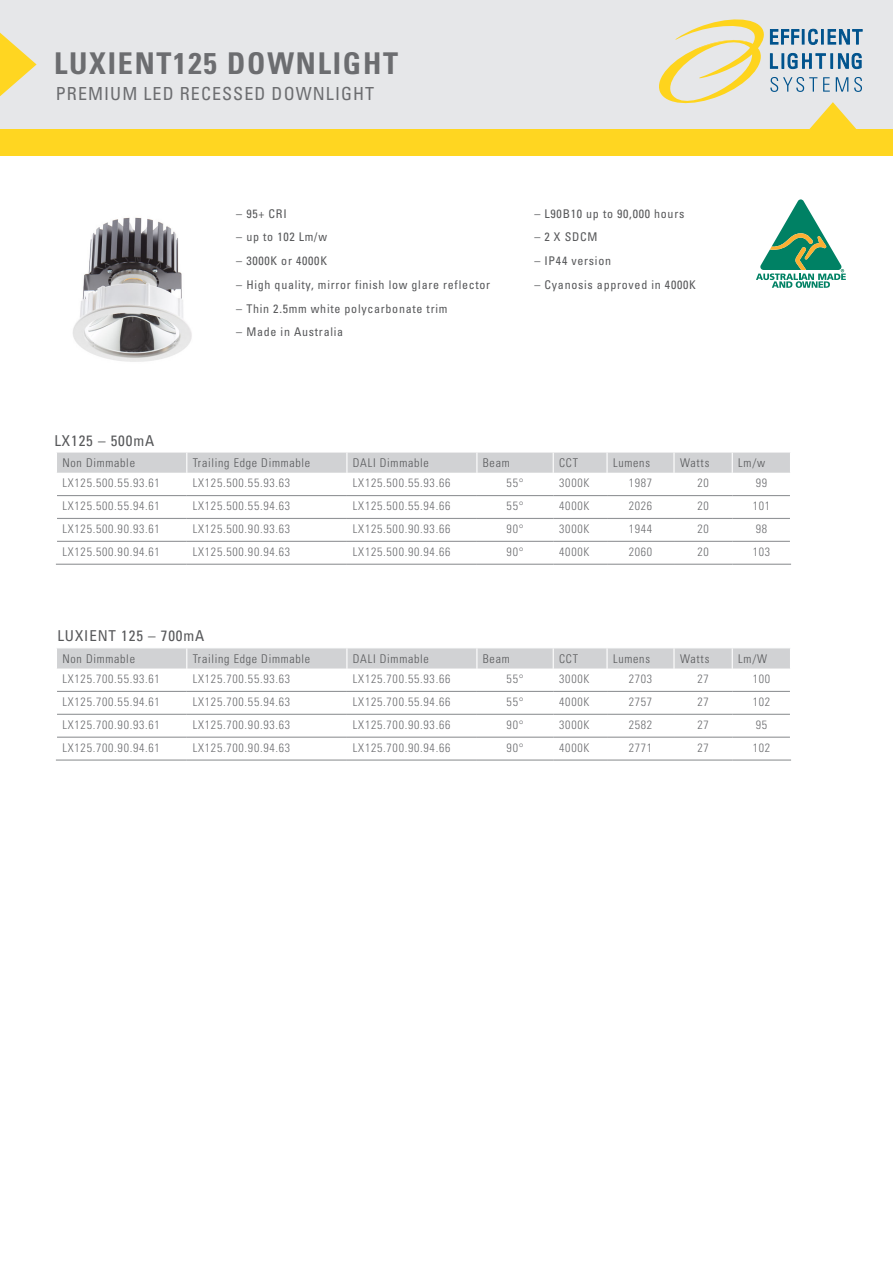
<style>
.page{position:relative;width:893px;height:1263px;background:#fff}
.page>*{position:absolute;margin:0;border:0;box-sizing:border-box;transform-origin:0 0}
.MAIN_PRODUCT_HEADING{font:700 condensed 30px "Univers LT Std";letter-spacing:.06em;color:#6c6d70}
.MAIN_PRODUCT_HEADING-2{font:condensed 18px "Univers LT Std";letter-spacing:.06em;color:#6c6d70}
.t1{font:condensed 15px "Univers LT Std";letter-spacing:.06em;color:#57585a}
.TABLE_DATA{font:300 condensed 12px "Univers LT Std";letter-spacing:.06em;color:#6c6d70}
.DOT_POINTS{font:condensed 12px "Univers LT Std";letter-spacing:.06em;color:#57585a}
.TABLE_HEADINGS{font:300 condensed 12px "Univers LT Std";letter-spacing:.06em;color:#57585a}
</style>
<div class="page">
<div style="left:0;top:0;width:893px;height:129px;background:#e6e7e9"></div>
<div style="left:0;top:129px;width:893px;height:26px;background:#ffd621"></div>
<svg style="left:659px;top:19px;width:204px;height:110px"></svg>
<svg style="left:0;top:33px;width:37px;height:63px"></svg>
<img style="left:73px;top:217px;width:119px;height:145px">
<svg style="left:756px;top:199px;width:90px;height:89px"></svg>
<hr style="left:56px;top:564px;width:131px;height:1px;background:#939598">
<hr style="left:187px;top:564px;width:160px;height:1px;background:#939598">
<hr style="left:347px;top:564px;width:130px;height:1px;background:#939598">
<hr style="left:477px;top:564px;width:76px;height:1px;background:#939598">
<hr style="left:553px;top:564px;width:54px;height:1px;background:#939598">
<hr style="left:607px;top:564px;width:67px;height:1px;background:#939598">
<hr style="left:674px;top:564px;width:58px;height:1px;background:#939598">
<hr style="left:732px;top:564px;width:59px;height:1px;background:#939598">
<svg style="left:56px;top:452px;width:735px;height:112px"></svg>
<hr style="left:57px;top:495px;width:130px;height:1px;background:#939598">
<hr style="left:187px;top:495px;width:160px;height:1px;background:#939598">
<hr style="left:347px;top:495px;width:130px;height:1px;background:#939598">
<hr style="left:477px;top:495px;width:76px;height:1px;background:#939598">
<hr style="left:553px;top:495px;width:54px;height:1px;background:#939598">
<hr style="left:607px;top:495px;width:67px;height:1px;background:#939598">
<hr style="left:674px;top:495px;width:58px;height:1px;background:#939598">
<hr style="left:732px;top:495px;width:58px;height:1px;background:#939598">
<hr style="left:56px;top:759px;width:131px;height:2px;background:#939598">
<hr style="left:187px;top:759px;width:160px;height:2px;background:#939598">
<hr style="left:347px;top:759px;width:130px;height:2px;background:#939598">
<hr style="left:477px;top:759px;width:76px;height:2px;background:#939598">
<hr style="left:553px;top:759px;width:54px;height:2px;background:#939598">
<hr style="left:607px;top:759px;width:67px;height:2px;background:#939598">
<hr style="left:674px;top:759px;width:58px;height:2px;background:#939598">
<hr style="left:732px;top:759px;width:59px;height:2px;background:#939598">
<svg style="left:57px;top:648px;width:733px;height:90px"></svg>
<hr style="left:57px;top:691px;width:130px;height:1px;background:#939598">
<hr style="left:187px;top:691px;width:160px;height:1px;background:#939598">
<hr style="left:347px;top:691px;width:130px;height:1px;background:#939598">
<hr style="left:477px;top:691px;width:76px;height:1px;background:#939598">
<hr style="left:553px;top:691px;width:54px;height:1px;background:#939598">
<hr style="left:607px;top:691px;width:67px;height:1px;background:#939598">
<hr style="left:674px;top:691px;width:58px;height:1px;background:#939598">
<hr style="left:732px;top:691px;width:58px;height:1px;background:#939598">
<p class="MAIN_PRODUCT_HEADING" style="left:54px;top:45px;width:346px">LUXIENT125 DOWNLIGHT</p>
<p class="MAIN_PRODUCT_HEADING-2" style="left:56px;top:82px;width:320px">PREMIUM LED RECESSED DOWNLIGHT</p>
<p class="t1" style="left:54px;top:431px;width:101px">LX125 – 500mA</p>
<p class="DOT_POINTS" style="left:236px;top:206px;width:52px">– 95+ CRI</p>
<p class="DOT_POINTS" style="left:236px;top:229px;width:92px">– up to 102 Lm/w</p>
<p class="DOT_POINTS" style="left:236px;top:253px;width:92px">– 3000K or 4000K</p>
<p class="DOT_POINTS" style="left:236px;top:277px;width:256px">– High quality, mirror finish low glare reflector</p>
<p class="DOT_POINTS" style="left:236px;top:301px;width:213px">– Thin 2.5mm white polycarbonate trim</p>
<p class="DOT_POINTS" style="left:236px;top:324px;width:108px">– Made in Australia</p>
<p class="DOT_POINTS" style="left:534px;top:206px;width:151px">– L90B10 up to 90,000 hours</p>
<p class="DOT_POINTS" style="left:534px;top:229px;width:65px">– 2 X SDCM</p>
<p class="DOT_POINTS" style="left:534px;top:253px;width:78px">– IP44 version</p>
<p class="DOT_POINTS" style="left:534px;top:277px;width:163px">– Cyanosis approved in 4000K</p>
<p class="TABLE_HEADINGS" style="left:62px;top:455px;width:74px">Non Dimmable</p>
<p class="TABLE_HEADINGS" style="left:193px;top:455px;width:119px">Trailing Edge Dimmable</p>
<p class="TABLE_HEADINGS" style="left:353px;top:455px;width:77px">DALI Dimmable</p>
<p class="TABLE_HEADINGS" style="left:483px;top:455px;width:28px">Beam</p>
<p class="TABLE_HEADINGS" style="left:559px;top:455px;width:20px">CCT</p>
<p class="TABLE_HEADINGS" style="left:613px;top:455px;width:38px">Lumens</p>
<p class="TABLE_HEADINGS" style="left:680px;top:455px;width:31px">Watts</p>
<p class="TABLE_HEADINGS" style="left:738px;top:455px;width:28px">Lm/w</p>
<p class="TABLE_DATA" style="left:62px;top:476px;width:99px">LX125.500.55.93.61</p>
<p class="TABLE_DATA" style="left:193px;top:476px;width:99px">LX125.500.55.93.63</p>
<p class="TABLE_DATA" style="left:353px;top:476px;width:99px">LX125.500.55.93.66</p>
<p class="TABLE_DATA" style="left:507px;top:476px;width:18px">55°</p>
<p class="TABLE_DATA" style="left:559px;top:476px;width:32px">3000K</p>
<p class="TABLE_DATA" style="left:629px;top:476px;width:25px">1987</p>
<p class="TABLE_DATA" style="left:697px;top:476px;width:13px">20</p>
<p class="TABLE_DATA" style="left:756px;top:476px;width:13px">99</p>
<p class="TABLE_DATA" style="left:62px;top:499px;width:99px">LX125.500.55.94.61</p>
<p class="TABLE_DATA" style="left:193px;top:499px;width:99px">LX125.500.55.94.63</p>
<p class="TABLE_DATA" style="left:353px;top:499px;width:99px">LX125.500.55.94.66</p>
<p class="TABLE_DATA" style="left:507px;top:499px;width:18px">55°</p>
<p class="TABLE_DATA" style="left:559px;top:499px;width:32px">4000K</p>
<p class="TABLE_DATA" style="left:629px;top:499px;width:25px">2026</p>
<p class="TABLE_DATA" style="left:697px;top:499px;width:13px">20</p>
<p class="TABLE_DATA" style="left:753px;top:499px;width:19px">101</p>
<p class="TABLE_DATA" style="left:62px;top:522px;width:99px">LX125.500.90.93.61</p>
<p class="TABLE_DATA" style="left:193px;top:522px;width:99px">LX125.500.90.93.63</p>
<p class="TABLE_DATA" style="left:353px;top:522px;width:99px">LX125.500.90.93.66</p>
<p class="TABLE_DATA" style="left:507px;top:522px;width:18px">90°</p>
<p class="TABLE_DATA" style="left:559px;top:522px;width:32px">3000K</p>
<p class="TABLE_DATA" style="left:629px;top:522px;width:25px">1944</p>
<p class="TABLE_DATA" style="left:697px;top:522px;width:13px">20</p>
<p class="TABLE_DATA" style="left:756px;top:522px;width:13px">98</p>
<p class="TABLE_DATA" style="left:62px;top:545px;width:99px">LX125.500.90.94.61</p>
<p class="TABLE_DATA" style="left:193px;top:545px;width:99px">LX125.500.90.94.63</p>
<p class="TABLE_DATA" style="left:353px;top:545px;width:99px">LX125.500.90.94.66</p>
<p class="TABLE_DATA" style="left:507px;top:545px;width:18px">90°</p>
<p class="TABLE_DATA" style="left:559px;top:545px;width:32px">4000K</p>
<p class="TABLE_DATA" style="left:629px;top:545px;width:25px">2060</p>
<p class="TABLE_DATA" style="left:697px;top:545px;width:13px">20</p>
<p class="TABLE_DATA" style="left:753px;top:545px;width:19px">103</p>
<p class="t1" style="left:57px;top:627px;width:148px">LUXIENT 125 – 700mA</p>
<p class="TABLE_HEADINGS" style="left:62px;top:651px;width:74px">Non Dimmable</p>
<p class="TABLE_HEADINGS" style="left:193px;top:651px;width:119px">Trailing Edge Dimmable</p>
<p class="TABLE_HEADINGS" style="left:353px;top:651px;width:77px">DALI Dimmable</p>
<p class="TABLE_HEADINGS" style="left:483px;top:651px;width:28px">Beam</p>
<p class="TABLE_HEADINGS" style="left:559px;top:651px;width:20px">CCT</p>
<p class="TABLE_HEADINGS" style="left:613px;top:651px;width:38px">Lumens</p>
<p class="TABLE_HEADINGS" style="left:680px;top:651px;width:31px">Watts</p>
<p class="TABLE_HEADINGS" style="left:738px;top:651px;width:30px">Lm/W</p>
<p class="TABLE_DATA" style="left:62px;top:672px;width:99px">LX125.700.55.93.61</p>
<p class="TABLE_DATA" style="left:193px;top:672px;width:99px">LX125.700.55.93.63</p>
<p class="TABLE_DATA" style="left:353px;top:672px;width:99px">LX125.700.55.93.66</p>
<p class="TABLE_DATA" style="left:507px;top:672px;width:18px">55°</p>
<p class="TABLE_DATA" style="left:559px;top:672px;width:32px">3000K</p>
<p class="TABLE_DATA" style="left:629px;top:672px;width:25px">2703</p>
<p class="TABLE_DATA" style="left:697px;top:672px;width:13px">27</p>
<p class="TABLE_DATA" style="left:753px;top:672px;width:19px">100</p>
<p class="TABLE_DATA" style="left:62px;top:695px;width:99px">LX125.700.55.94.61</p>
<p class="TABLE_DATA" style="left:193px;top:695px;width:99px">LX125.700.55.94.63</p>
<p class="TABLE_DATA" style="left:353px;top:695px;width:99px">LX125.700.55.94.66</p>
<p class="TABLE_DATA" style="left:507px;top:695px;width:18px">55°</p>
<p class="TABLE_DATA" style="left:559px;top:695px;width:32px">4000K</p>
<p class="TABLE_DATA" style="left:629px;top:695px;width:25px">2757</p>
<p class="TABLE_DATA" style="left:697px;top:695px;width:13px">27</p>
<p class="TABLE_DATA" style="left:753px;top:695px;width:19px">102</p>
<p class="TABLE_DATA" style="left:62px;top:717px;width:99px">LX125.700.90.93.61</p>
<p class="TABLE_DATA" style="left:193px;top:717px;width:99px">LX125.700.90.93.63</p>
<p class="TABLE_DATA" style="left:353px;top:717px;width:99px">LX125.700.90.93.66</p>
<p class="TABLE_DATA" style="left:507px;top:717px;width:18px">90°</p>
<p class="TABLE_DATA" style="left:559px;top:717px;width:32px">3000K</p>
<p class="TABLE_DATA" style="left:629px;top:717px;width:25px">2582</p>
<p class="TABLE_DATA" style="left:697px;top:717px;width:13px">27</p>
<p class="TABLE_DATA" style="left:756px;top:717px;width:13px">95</p>
<p class="TABLE_DATA" style="left:62px;top:740px;width:99px">LX125.700.90.94.61</p>
<p class="TABLE_DATA" style="left:193px;top:740px;width:99px">LX125.700.90.94.63</p>
<p class="TABLE_DATA" style="left:353px;top:740px;width:99px">LX125.700.90.94.66</p>
<p class="TABLE_DATA" style="left:507px;top:740px;width:18px">90°</p>
<p class="TABLE_DATA" style="left:559px;top:740px;width:32px">4000K</p>
<p class="TABLE_DATA" style="left:629px;top:740px;width:25px">2771</p>
<p class="TABLE_DATA" style="left:697px;top:740px;width:13px">27</p>
<p class="TABLE_DATA" style="left:753px;top:740px;width:19px">102</p>
</div>
